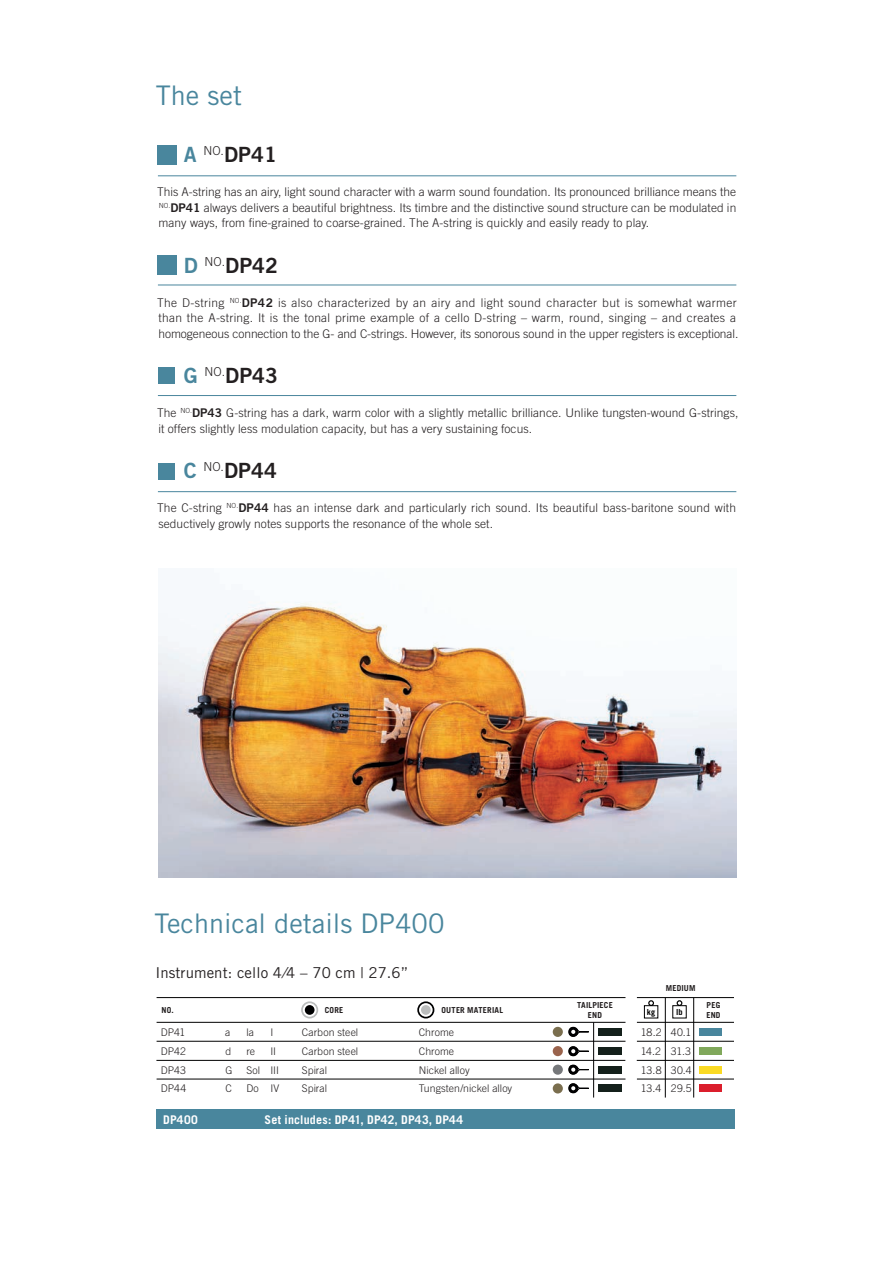
<style>
.page{position:relative;width:893px;height:1263px;background:#fff}
.page>*{position:absolute;margin:0;border:0;box-sizing:border-box;transform-origin:0 0}
.t1{font:27px "Trade Gothic";color:#49869d}
.t2{font:21px "Trade Gothic Bold Two";letter-spacing:.005em;color:#231f20}
.t3{font:15px "Trade Gothic";letter-spacing:.005em;color:#231f20}
.t4{font:300 12px/15.6px "Trade Gothic";letter-spacing:.005em;color:#231f20}
.t5{font:700 12px "Trade Gothic LT Std";letter-spacing:.015em;color:#fff}
.t6{font:300 10.5px "Trade Gothic LT Std";letter-spacing:.005em;color:#231f20}
.t7{font:700 8.25px/9.8px "Trade Gothic LT Std";letter-spacing:.025em;color:#231f20;text-align:center}
.t8{font:700 8.25px "Trade Gothic LT Std";color:#000001}
.s1{color:#49869d}
.s2{font-family:"Trade Gothic Bold Two";font-weight:400}
</style>
<div class="page">
<div style="left:158px;top:145px;width:19px;height:19px;background:#49869d"></div>
<div style="left:158px;top:255px;width:19px;height:20px;background:#49869d"></div>
<div style="left:158px;top:367px;width:17px;height:17px;background:#49869d"></div>
<div style="left:158px;top:463px;width:17px;height:17px;background:#49869d"></div>
<hr style="left:158px;top:176px;width:578px;height:1px;background:#49869d">
<hr style="left:158px;top:285px;width:578px;height:1px;background:#49869d">
<hr style="left:158px;top:395px;width:578px;height:1px;background:#49869d">
<hr style="left:158px;top:491px;width:578px;height:1px;background:#49869d">
<hr style="left:157px;top:997px;width:468px;height:1px;background:#000001">
<hr style="left:157px;top:1022px;width:468px;height:1px;background:#000001">
<hr style="left:157px;top:1041px;width:468px;height:1px;background:#000001">
<hr style="left:156px;top:1060px;width:469px;height:1px;background:#000001">
<hr style="left:157px;top:1079px;width:468px;height:1px;background:#000001">
<hr style="left:637px;top:997px;width:96px;height:1px;background:#000001">
<hr style="left:637px;top:1022px;width:96px;height:1px;background:#000001">
<hr style="left:637px;top:1041px;width:96px;height:1px;background:#000001">
<hr style="left:637px;top:1060px;width:96px;height:1px;background:#000001">
<hr style="left:637px;top:1079px;width:96px;height:1px;background:#000001">
<div style="left:417px;top:1001px;width:17px;height:17px;border:2px solid #000001;border-radius:50%"></div>
<div style="left:301px;top:1001px;width:17px;height:17px;border:2px solid #bbbdbd;border-radius:50%"></div>
<div style="left:421px;top:1005px;width:10px;height:10px;background:#bbbdbd;border-radius:50%"></div>
<div style="left:305px;top:1005px;width:10px;height:10px;background:#000001;border-radius:50%"></div>
<hr style="left:593px;top:1022px;width:1px;height:75px;background:#000001">
<div style="left:644px;top:1005px;width:14px;height:13px;border:1px solid #000001"></div>
<svg style="left:648px;top:1000px;width:6px;height:6px"></svg>
<svg style="left:677px;top:1000px;width:5px;height:6px"></svg>
<hr style="left:665px;top:997px;width:1px;height:100px;background:#000001">
<hr style="left:693px;top:997px;width:1px;height:100px;background:#000001">
<div style="left:699px;top:1028px;width:7px;height:8px;background:#49869d"></div>
<div style="left:706px;top:1028px;width:8px;height:8px;background:#49869d"></div>
<div style="left:714px;top:1028px;width:8px;height:8px;background:#49869d"></div>
<div style="left:699px;top:1047px;width:7px;height:8px;background:#80a85b"></div>
<div style="left:706px;top:1047px;width:8px;height:8px;background:#80a85b"></div>
<div style="left:714px;top:1047px;width:8px;height:8px;background:#80a85b"></div>
<div style="left:699px;top:1066px;width:7px;height:7px;background:#fada24"></div>
<div style="left:706px;top:1066px;width:8px;height:7px;background:#fada24"></div>
<div style="left:714px;top:1066px;width:8px;height:7px;background:#fada24"></div>
<div style="left:699px;top:1084px;width:7px;height:8px;background:#db1e2c"></div>
<div style="left:706px;top:1084px;width:8px;height:8px;background:#db1e2c"></div>
<div style="left:714px;top:1084px;width:8px;height:8px;background:#db1e2c"></div>
<div style="left:598px;top:1028px;width:8px;height:8px;background:#14201b"></div>
<div style="left:606px;top:1028px;width:8px;height:8px;background:#14201b"></div>
<div style="left:614px;top:1028px;width:8px;height:8px;background:#14201b"></div>
<div style="left:598px;top:1047px;width:8px;height:8px;background:#14201b"></div>
<div style="left:606px;top:1047px;width:8px;height:8px;background:#14201b"></div>
<div style="left:614px;top:1047px;width:8px;height:8px;background:#14201b"></div>
<div style="left:598px;top:1066px;width:8px;height:7px;background:#14201b"></div>
<div style="left:606px;top:1066px;width:8px;height:7px;background:#14201b"></div>
<div style="left:614px;top:1066px;width:8px;height:7px;background:#14201b"></div>
<div style="left:598px;top:1084px;width:8px;height:8px;background:#14201b"></div>
<div style="left:606px;top:1084px;width:8px;height:8px;background:#14201b"></div>
<div style="left:614px;top:1084px;width:8px;height:8px;background:#14201b"></div>
<div style="left:568px;top:1064px;width:10px;height:11px;border:3px solid #000001;border-radius:50%"></div>
<div style="left:553px;top:1027px;width:10px;height:10px;background:#7a6e4e;border-radius:50%"></div>
<div style="left:553px;top:1046px;width:10px;height:10px;background:#9a634c;border-radius:50%"></div>
<div style="left:553px;top:1064px;width:10px;height:11px;background:#76787b;border-radius:50%"></div>
<div style="left:553px;top:1083px;width:10px;height:10px;background:#7a6e4e;border-radius:50%"></div>
<div style="left:569px;top:1065px;width:12px;height:9px;border:1px solid #000001;border-radius:4px"></div>
<div style="left:568px;top:1083px;width:10px;height:10px;border:3px solid #000001;border-radius:50%"></div>
<div style="left:569px;top:1083px;width:12px;height:10px;border:1px solid #000001;border-radius:4px"></div>
<div style="left:568px;top:1046px;width:10px;height:10px;border:3px solid #000001;border-radius:50%"></div>
<div style="left:569px;top:1046px;width:12px;height:10px;border:1px solid #000001;border-radius:4px"></div>
<div style="left:568px;top:1027px;width:10px;height:10px;border:3px solid #000001;border-radius:50%"></div>
<div style="left:569px;top:1027px;width:12px;height:9px;border:1px solid #000001;border-radius:4px"></div>
<div style="left:157px;top:1110px;width:578px;height:19px;background:#49869d"></div>
<img style="left:158px;top:602px;width:579px;height:276px">
<h1 class="t1" style="left:156px;top:79px;width:88px">The set</h1>
<h2 class="t2" style="left:184px;top:142px;width:94px"><span class="s1">A</span> <sup>NO.</sup>DP41</h2>
<p class="t4" style="left:157px;top:184px;width:581px;text-align:justify">This A-string has an airy, light sound character with a warm sound foundation. Its pronounced brilliance means the <sup>NO.</sup><span class="s2">DP41</span> always delivers a beautiful brightness. Its timbre and the distinctive sound structure can be modulated in many ways, from fine-grained to coarse-grained. The A-string is quickly and easily ready to play.</p>
<h2 class="t2" style="left:184px;top:252px;width:96px"><span class="s1">D</span> <sup>NO.</sup>DP42</h2>
<p class="t4" style="left:157px;top:294px;width:583px">The D-string <sup>NO.</sup><span class="s2">DP42</span> is also characterized by an airy and light sound character but is somewhat warmer than the A-string. It is the tonal prime example of a cello D-string – warm, round, singing – and creates a homogeneous connection to the G- and C-strings. However, its sonorous sound in the upper registers is exceptional.</p>
<h2 class="t2" style="left:184px;top:363px;width:96px"><span class="s1">G</span> <sup>NO.</sup>DP43</h2>
<p class="t4" style="left:157px;top:405px;width:583px">The <sup>NO.</sup><span class="s2">DP43</span> G-string has a dark, warm color with a slightly metallic brilliance. Unlike tungsten-wound G-strings, it offers slightly less modulation capacity, but has a very sustaining focus.</p>
<h2 class="t2" style="left:184px;top:458px;width:94px"><span class="s1">C</span> <sup>NO.</sup>DP44</h2>
<p class="t4" style="left:157px;top:500px;width:580px">The C-string <sup>NO.</sup><span class="s2">DP44</span> has an intense dark and particularly rich sound. Its beautiful bass-baritone sound with seductively growly notes supports the resonance of the whole set.</p>
<h1 class="t1" style="left:155px;top:907px;width:292px">Technical details DP400</h1>
<p class="t3" style="left:155px;top:964px;width:254px">Instrument: cello 4 ⁄4 – 70 cm | 27.6”</p>
<p class="t7" style="left:162px;top:1005px;width:14px">NO.</p>
<p class="t7" style="left:325px;top:1005px;width:20px">CORE</p>
<p class="t7" style="left:441px;top:1005px;width:63px">OUTER MATERIAL</p>
<p class="t7" style="left:666px;top:983px;width:31px">MEDIUM</p>
<p class="t7" style="left:577px;top:1000px;width:37px">TAILPIECE<br>END</p>
<p class="t7" style="left:706px;top:1000px;width:16px;text-align:left">PEG<br>END</p>
<p class="t8" style="left:647px;top:1007px;width:10px">kg</p>
<p class="t8" style="left:676px;top:1007px;width:8px">lb</p>
<p class="t6" style="left:161px;top:1026px;width:26px">DP41</p>
<p class="t6" style="left:225px;top:1026px;width:7px">a</p>
<p class="t6" style="left:246px;top:1026px;width:9px">la</p>
<p class="t6" style="left:270px;top:1026px;width:4px">I</p>
<p class="t6" style="left:302px;top:1026px;width:58px">Carbon steel</p>
<p class="t6" style="left:419px;top:1026px;width:37px">Chrome</p>
<p class="t6" style="left:641px;top:1026px;width:52px">18.2 40.1</p>
<p class="t6" style="left:161px;top:1045px;width:27px">DP42</p>
<p class="t6" style="left:225px;top:1045px;width:7px">d</p>
<p class="t6" style="left:246px;top:1045px;width:10px">re</p>
<p class="t6" style="left:270px;top:1045px;width:7px">II</p>
<p class="t6" style="left:302px;top:1045px;width:58px">Carbon steel</p>
<p class="t6" style="left:419px;top:1045px;width:37px">Chrome</p>
<p class="t6" style="left:641px;top:1045px;width:52px">14.2 31.3</p>
<p class="t6" style="left:161px;top:1064px;width:27px">DP43</p>
<p class="t6" style="left:225px;top:1064px;width:9px">G</p>
<p class="t6" style="left:246px;top:1064px;width:34px">Sol III</p>
<p class="t6" style="left:302px;top:1064px;width:27px">Spiral</p>
<p class="t6" style="left:419px;top:1064px;width:52px">Nickel alloy</p>
<p class="t6" style="left:641px;top:1064px;width:52px">13.8 30.4</p>
<p class="t6" style="left:161px;top:1082px;width:27px">DP44</p>
<p class="t6" style="left:225px;top:1082px;width:8px">C</p>
<p class="t6" style="left:246px;top:1082px;width:34px">Do IV</p>
<p class="t6" style="left:302px;top:1082px;width:27px">Spiral</p>
<p class="t6" style="left:419px;top:1082px;width:95px">Tungsten/nickel alloy</p>
<p class="t6" style="left:641px;top:1082px;width:52px">13.4 29.5</p>
<p class="t5" style="left:163px;top:1112px;width:36px">DP400</p>
<p class="t5" style="left:265px;top:1112px;width:200px">Set includes: DP41, DP42, DP43, DP44</p>
</div>
